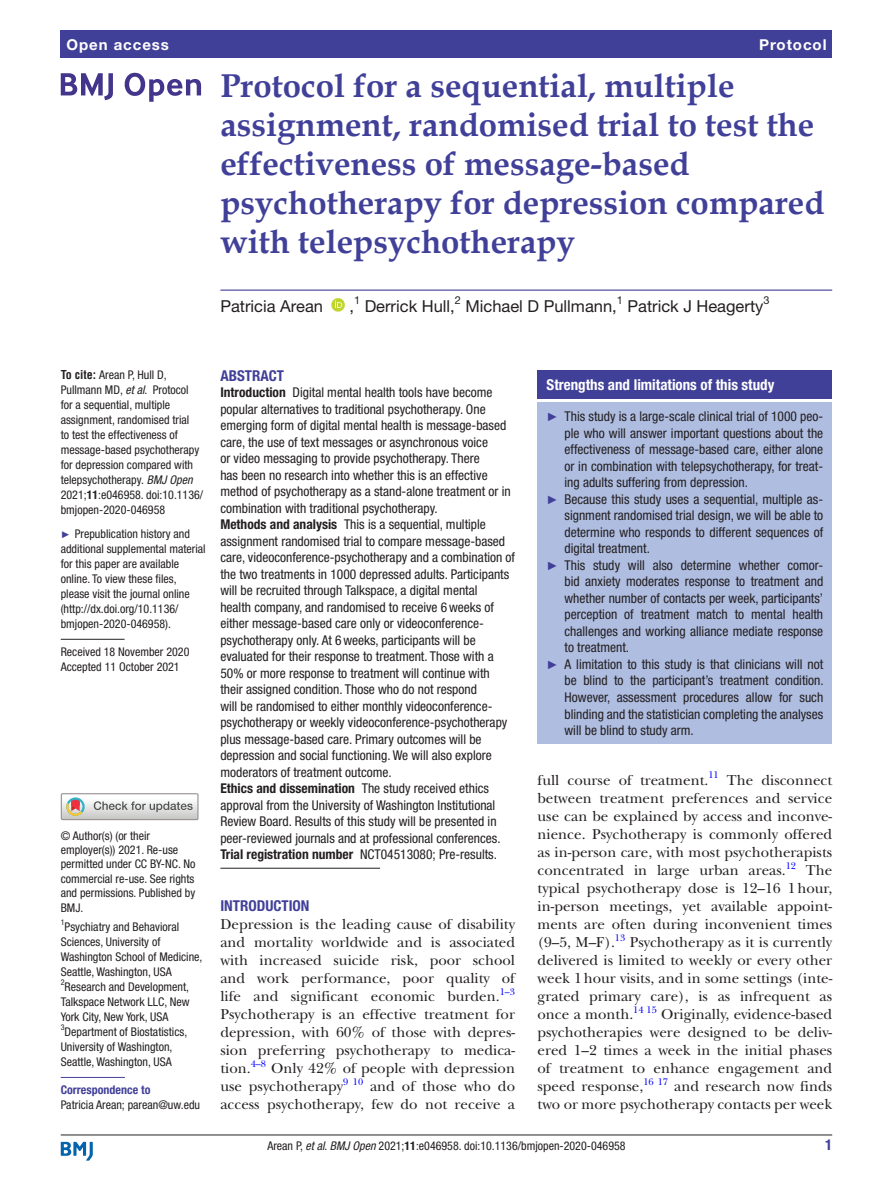
<style>
.page{position:relative;width:893px;height:1191px;background:#fff}
.page>*{position:absolute;margin:0;border:0;box-sizing:border-box;transform-origin:0 0}
.t1{font:700 33px/39px "Book Antiqua";color:#414099}
.t2{font:16.5px "Helvetica Neue LT Std";color:#231f20}
.t3{font:15px/18px "New Baskerville";color:#231f20;text-align:justify}
.t4{font:700 condensed 15px "Helvetica Neue LT Std";color:#fff}
.t5{font:700 condensed 15px "Helvetica Neue LT Std";color:#414099}
.t6{font:700 15px "Helvetica Neue LT Std";letter-spacing:.065em;color:#fff}
.t7{font:condensed 13.5px/16.5px "Helvetica Neue LT Std";color:#231f20}
.t8{font:condensed 12px/15px "Helvetica Neue LT Std";color:#231f20}
.t9{font:700 condensed 12px "Helvetica Neue LT Std";color:#414099}
.t10{font:10.95px "Helvetica Neue LT Std";color:#231f20}
.t11{font:9.9px "New Baskerville";color:#00f}
.t12{font:condensed 7.95px "Helvetica Neue LT Std";color:#231f20}
.s1{font-family:"Helvetica LT Std";font-weight:700}
.s2{font-style:italic}
.s3{font-weight:700}
.s4{font-family:"Arial";font-stretch:normal;font-size:9.75px;color:#414099}
.s5{font-family:"Arial";font-stretch:normal;font-size:12px;color:#414099}
</style>
<div class="page">
<hr style="left:61px;top:1134px;width:771px;height:1px;background:#231f20">
<svg style="left:61px;top:1141px;width:32px;height:19px"></svg>
<div style="left:61px;top:31px;width:771px;height:27px;background:#414099"></div>
<hr style="left:220px;top:289px;width:612px;height:2px;background:#414099">
<svg style="left:331px;top:298px;width:14px;height:14px"></svg>
<hr style="left:61px;top:639px;width:64px;height:1px;background:#231f20">
<hr style="left:61px;top:1077px;width:64px;height:1px;background:#414099">
<svg style="left:61px;top:73px;width:52px;height:27px"></svg>
<svg style="left:125px;top:73px;width:76px;height:29px"></svg>
<div style="left:61px;top:793px;width:138px;height:27px;border:1px solid #969090"></div>
<svg style="left:61px;top:793px;width:137px;height:26px"></svg>
<hr style="left:220px;top:868px;width:160px;height:1px;background:#231f20">
<div style="left:538px;top:370px;width:294px;height:29px;background:#414099"></div>
<div style="left:538px;top:403px;width:294px;height:341px;background:#afbde1"></div>
<p class="t6" style="left:66px;top:35px;width:104px">Open access</p>
<p class="t6" style="left:759px;top:35px;width:69px">Protocol</p>
<h1 class="t1" style="left:220px;top:66px;width:606px">Protocol for a sequential, multiple assignment, randomised trial to test the effectiveness of message-based psychotherapy for depression compared with telepsychotherapy</h1>
<p class="t2" style="left:220px;top:296px;width:104px">Patricia Arean</p>
<p class="t2" style="left:349px;top:296px;width:6px">,</p>
<p class="t10" style="left:354px;top:294px;width:8px">1</p>
<p class="t2" style="left:365px;top:296px;width:92px">Derrick Hull,</p>
<p class="t10" style="left:455px;top:294px;width:8px">2</p>
<p class="t2" style="left:465px;top:296px;width:153px">Michael D Pullmann,</p>
<p class="t10" style="left:617px;top:294px;width:8px">1</p>
<p class="t2" style="left:627px;top:296px;width:137px">Patrick J Heagerty</p>
<p class="t10" style="left:763px;top:294px;width:8px">3</p>
<p class="t8" style="left:61px;top:367px;width:144px"><span class="s1">To cite:</span> Arean P, Hull D,<br>Pullmann MD, <span class="s2">et al</span>. Protocol for a sequential, multiple assignment, randomised trial<br>to test the effectiveness of message-based psychotherapy for depression compared with telepsychotherapy. <span class="s2">BMJ Open<br></span>2021;<span class="s3">11</span>:e046958. doi:10.1136/ bmjopen-2020-046958</p>
<p class="t8" style="left:61px;top:526px;width:146px"><span class="s4">►</span> Prepublication history and additional supplemental material for this paper are available online. To view these files, please visit the journal online (http://dx.doi.org/10.1136/ bmjopen-2020-046958).</p>
<p class="t8" style="left:61px;top:644px;width:130px">Received 18 November 2020<br>Accepted 11 October 2021</p>
<p class="t8" style="left:61px;top:828px;width:136px;line-height:14.4px">© Author(s) (or their employer(s)) 2021. Re-use permitted under CC BY-NC. No commercial re-use. See rights and permissions. Published by<br>BMJ.</p>
<p class="t12" style="left:61px;top:918px;width:5px">1</p>
<p class="t8" style="left:61px;top:919px;width:143px;text-indent:4px">Psychiatry and Behavioral<br>Sciences, University of<br>Washington School of Medicine,<br>Seattle, Washington, USA</p>
<p class="t12" style="left:61px;top:978px;width:5px">2</p>
<p class="t8" style="left:61px;top:979px;width:130px;text-indent:4px">Research and Development,<br>Talkspace Network LLC, New<br>York City, New York, USA<br><sup>3</sup>Department of Biostatistics,<br>University of Washington,<br>Seattle, Washington, USA</p>
<p class="t9" style="left:61px;top:1082px;width:91px">Correspondence to</p>
<p class="t8" style="left:61px;top:1097px;width:141px">Patricia Arean; parean@uw.edu</p>
<p class="t5" style="left:220px;top:366px;width:65px">ABSTRACT</p>
<p class="t7" style="left:220px;top:384px;width:296px"><span class="s3">Introduction</span> Digital mental health tools have become popular alternatives to traditional psychotherapy. One emerging form of digital mental health is message-based care, the use of text messages or asynchronous voice<br>or video messaging to provide psychotherapy. There<br>has been no research into whether this is an effective method of psychotherapy as a stand-alone treatment or in combination with traditional psychotherapy.<br><span class="s3">Methods and analysis</span> This is a sequential, multiple assignment randomised trial to compare message-based care, videoconference-psychotherapy and a combination of the two treatments in 1000 depressed adults. Participants will be recruited through Talkspace, a digital mental<br>health company, and randomised to receive 6weeks of either message-based care only or videoconference&shy;psychotherapy only. At 6weeks, participants will be evaluated for their response to treatment. Those with a 50% or more response to treatment will continue with their assigned condition. Those who do not respond<br>will be randomised to either monthly videoconference&shy;psychotherapy or weekly videoconference-psychotherapy plus message-based care. Primary outcomes will be depression and social functioning. We will also explore moderators of treatment outcome.<br><span class="s3">Ethics and dissemination</span> The study received ethics approval from the University of Washington Institutional Review Board. Results of this study will be presented in peer-reviewed journals and at professional conferences.<br><span class="s3">Trial registration number</span> NCT04513080; Pre-results.</p>
<p class="t5" style="left:220px;top:897px;width:91px">INTRODUCTION</p>
<p class="t3" style="left:220px;top:915px;width:296px">Depression is the leading cause of disability and mortality worldwide and is associated with increased suicide risk, poor school and work performance, poor quality of life and significant economic burden.</p>
<p class="t11" style="left:500px;top:985px;width:17px">1–3</p>
<p class="t3" style="left:220px;top:1005px;width:296px">Psychotherapy is an effective treatment for depression, with 60% of those with depres&shy;sion preferring psychotherapy to medica&shy;tion.</p>
<p class="t11" style="left:251px;top:1057px;width:17px">4–8</p>
<p class="t3" style="left:220px;top:1059px;width:296px;text-indent:51px">Only 42% of people with depression use psychotherapy</p>
<p class="t11" style="left:343px;top:1075px;width:22px">9 10</p>
<p class="t3" style="left:220px;top:1077px;width:296px;text-align:right">and of those who do<br>access psychotherapy, few do not receive a</p>
<p class="t4" style="left:547px;top:375px;width:229px">Strengths and limitations of this study</p>
<p class="t7" style="left:547px;top:408px;width:278px"><span class="s5">►</span> This study is a large-scale clinical trial of 1000 peo-</p>
<p class="t7" style="left:565px;top:425px;width:260px">ple who will answer important questions about the</p>
<p class="t7" style="left:565px;top:441px;width:260px">effectiveness of message-based care, either alone</p>
<p class="t7" style="left:565px;top:458px;width:260px">or in combination with telepsychotherapy, for treat-</p>
<p class="t7" style="left:565px;top:474px;width:185px">ing adults suffering from depression.</p>
<p class="t7" style="left:547px;top:491px;width:278px"><span class="s5">►</span> Because this study uses a sequential, multiple as-</p>
<p class="t7" style="left:565px;top:507px;width:260px">signment randomised trial design, we will be able to</p>
<p class="t7" style="left:565px;top:524px;width:260px">determine who responds to different sequences of</p>
<p class="t7" style="left:565px;top:540px;width:87px">digital treatment.</p>
<p class="t7" style="left:547px;top:557px;width:278px"><span class="s5">►</span> This study will also determine whether comor-</p>
<p class="t7" style="left:565px;top:573px;width:260px">bid anxiety moderates response to treatment and</p>
<p class="t7" style="left:565px;top:590px;width:260px">whether number of contacts per week, participants’</p>
<p class="t7" style="left:565px;top:606px;width:260px">perception of treatment match to mental health</p>
<p class="t7" style="left:565px;top:623px;width:260px">challenges and working alliance mediate response</p>
<p class="t7" style="left:565px;top:639px;width:66px">to treatment.</p>
<p class="t7" style="left:547px;top:656px;width:278px"><span class="s5">►</span> A limitation to this study is that clinicians will not</p>
<p class="t7" style="left:565px;top:672px;width:261px">be blind to the participant’s treatment condition.</p>
<p class="t7" style="left:565px;top:689px;width:260px">However, assessment procedures allow for such</p>
<p class="t7" style="left:565px;top:705px;width:260px">blinding and the statistician completing the analyses</p>
<p class="t7" style="left:565px;top:722px;width:131px">will be blind to study arm.</p>
<p class="t3" style="left:538px;top:771px;width:183px">full course of treatment.<sup>11</sup></p>
<p class="t3" style="left:538px;top:771px;width:296px;text-indent:189px">The disconnect between treatment preferences and service use can be explained by access and inconve&shy;nience. Psychotherapy is commonly offered as in-person care, with most psychotherapists concentrated in large urban areas.</p>
<p class="t11" style="left:786px;top:859px;width:12px">12</p>
<p class="t3" style="left:538px;top:861px;width:296px;text-indent:268px">The typical psychotherapy dose is 12–16 1hour, in-person meetings, yet available appoint&shy;ments are often during inconvenient times (9–5, M–F).</p>
<p class="t11" style="left:615px;top:931px;width:12px">13</p>
<p class="t3" style="left:538px;top:933px;width:296px;text-indent:92px">Psychotherapy as it is currently delivered is limited to weekly or every other week 1hour visits, and in some settings (inte&shy;grated primary care), is as infrequent as once a month.<sup>14</sup> <sup>15</sup> Originally, evidence-based psychotherapies were designed to be deliv&shy;ered 1–2 times a week in the initial phases of treatment to enhance engagement and speed response,</p>
<p class="t11" style="left:643px;top:1075px;width:26px">16 17</p>
<p class="t3" style="left:538px;top:1077px;width:296px;text-align:right">and research now finds<br>two or more psychotherapy contacts per week</p>
<p class="t8" style="left:267px;top:1137px;width:360px">Arean P, <span class="s2">et al</span>. <span class="s2">BMJ Open</span> 2021;<span class="s3">11</span>:e046958. doi:10.1136/bmjopen-2020-046958</p>
<p class="t5" style="left:825px;top:1135px;width:9px">1</p>
</div>
